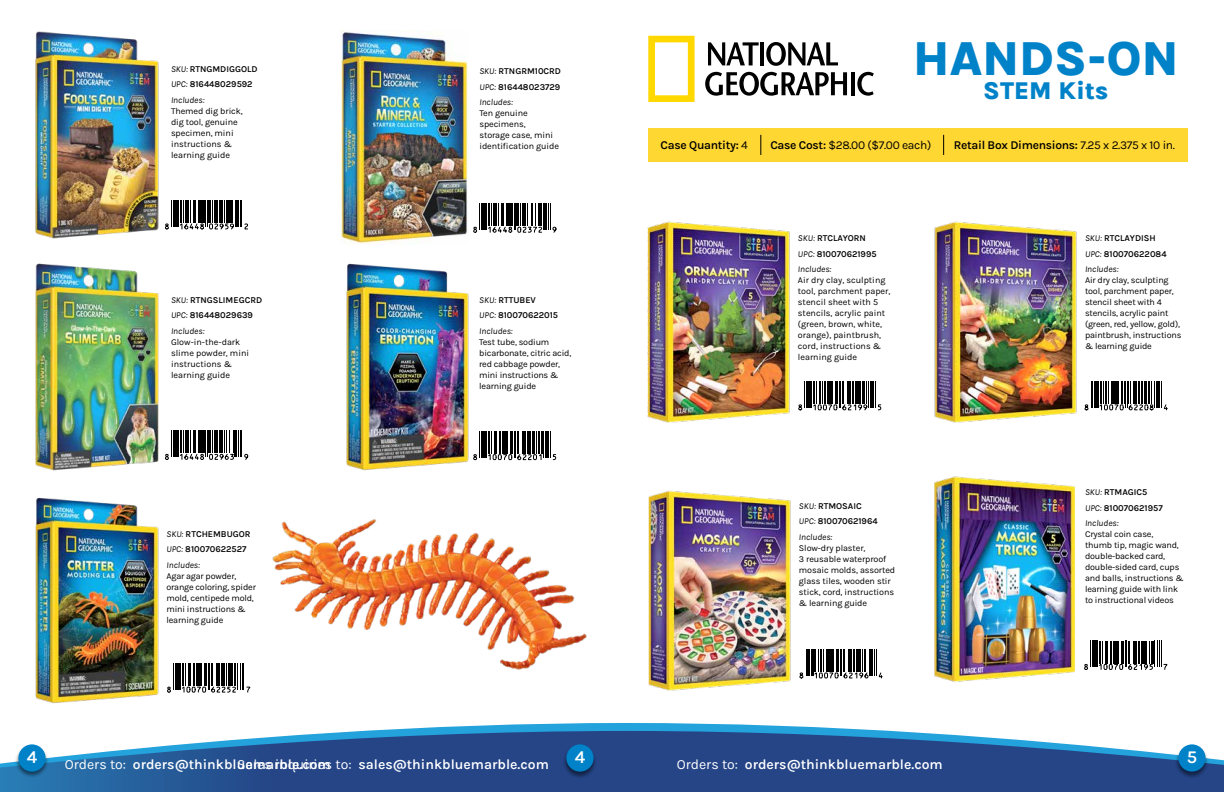
<style>
.page{position:relative;width:1224px;height:792px;background:#fff}
.page>*{position:absolute;margin:0;border:0;box-sizing:border-box;transform-origin:0 0}
.t1{font:800 48.9px "Karla";color:#0082c9}
.t2{font:800 24.9px "Karla";color:#0082c9}
.t3{font:600 18px "Karla";color:#fff}
.t4{font:600 14px "Karla";color:#fff}
.t5{font:600 12px "Karla";letter-spacing:-.025em;color:#000}
.t6{font:12px "Karla";letter-spacing:-.025em;color:#000}
.t7{font:9px/11px "Karla";letter-spacing:-.02em;color:#000}
.t8{font:600 9px/15.5px "Karla";color:#000}
.t9{font:9px/11px "Karla";color:#000}
.s1{font-weight:400;font-style:italic}
.s2{font-weight:400}
.s3{font-weight:600}
</style>
<div class="page">
<svg style="left:0;top:785px;width:1224px;height:7px;background:#254b8c"></svg>
<svg style="left:0;top:723px;width:1224px;height:62px;fill:#254587"></svg>
<div style="left:1175px;top:744px;width:34px;height:35px;background:#000;opacity:.5"></div>
<div style="left:1178px;top:744px;width:28px;height:28px;background:#0082c9;border-radius:50%"></div>
<div style="left:15px;top:744px;width:34px;height:35px;background:#000;opacity:.5"></div>
<div style="left:18px;top:744px;width:28px;height:28px;background:#0082c9;border-radius:50%"></div>
<div style="left:563px;top:744px;width:34px;height:35px;background:#000;opacity:.5"></div>
<div style="left:566px;top:744px;width:28px;height:28px;background:#0082c9;border-radius:50%"></div>
<img style="left:35px;top:31px;width:124px;height:208px">
<img style="left:340px;top:31px;width:128px;height:214px">
<img style="left:35px;top:263px;width:124px;height:208px">
<img style="left:35px;top:497px;width:123px;height:207px">
<img style="left:346px;top:263px;width:122px;height:208px">
<svg style="left:165px;top:431px;width:83px;height:29px"></svg>
<svg style="left:473px;top:204px;width:84px;height:29px"></svg>
<svg style="left:165px;top:200px;width:83px;height:30px"></svg>
<svg style="left:473px;top:431px;width:83px;height:30px"></svg>
<svg style="left:167px;top:664px;width:83px;height:29px"></svg>
<img style="left:648px;top:490px;width:143px;height:201px">
<img style="left:647px;top:221px;width:143px;height:202px">
<img style="left:934px;top:221px;width:143px;height:202px">
<div style="left:648px;top:128px;width:540px;height:34px;background:#ffd733"></div>
<svg style="left:943px;top:135px;width:1px;height:20px"></svg>
<svg style="left:760px;top:135px;width:1px;height:20px"></svg>
<svg style="left:648px;top:36px;width:47px;height:66px"></svg>
<svg style="left:708px;top:42px;width:51px;height:23px"></svg>
<hr style="left:760px;top:42px;width:4px;height:23px;background:#000">
<svg style="left:766px;top:42px;width:72px;height:24px"></svg>
<svg style="left:705px;top:72px;width:142px;height:24px"></svg>
<hr style="left:851px;top:72px;width:4px;height:23px;background:#000">
<svg style="left:857px;top:72px;width:17px;height:24px"></svg>
<svg style="left:798px;top:381px;width:84px;height:30px"></svg>
<svg style="left:1084px;top:381px;width:84px;height:30px"></svg>
<svg style="left:799px;top:649px;width:84px;height:30px"></svg>
<svg style="left:1084px;top:641px;width:84px;height:29px"></svg>
<img style="left:934px;top:476px;width:141px;height:206px">
<img style="left:272px;top:519px;width:315px;height:151px">
<p class="t8" style="left:171px;top:61px;width:88px"><span class="s1">SKU:</span> RTNGMDIGGOLD<br><span class="s1">UPC:</span> 816448029592<br><span class="s1">Includes:</span></p>
<p class="t7" style="left:171px;top:105px;width:73px">Themed dig brick, dig tool, genuine specimen, mini instructions &amp; learning guide</p>
<p class="t8" style="left:171px;top:292px;width:93px"><span class="s1">SKU:</span> RTNGSLIMEGCRD<br><span class="s1">UPC:</span> 816448029639<br><span class="s1">Includes:</span></p>
<p class="t9" style="left:171px;top:336px;width:80px">Glow-in-the-dark slime powder, mini instructions &amp; learning guide</p>
<p class="t8" style="left:479px;top:63px;width:83px;text-align:justify"><span class="s1">SKU:</span> RTNGRM10CRD <span class="s1">UPC:</span> 816448023729<br><span class="s1">Includes:</span></p>
<p class="t7" style="left:479px;top:107px;width:81px">Ten genuine specimens,<br>storage case, mini identification guide</p>
<p class="t8" style="left:479px;top:292px;width:80px"><span class="s1">SKU:</span> RTTUBEV<br><span class="s1">UPC:</span> 810070622015<br><span class="s1">Includes:</span></p>
<p class="t7" style="left:479px;top:336px;width:94px">Test tube, sodium bicarbonate, citric acid, red cabbage powder, mini instructions &amp; learning guide</p>
<p class="t8" style="left:167px;top:525px;width:86px"><span class="s1">SKU:</span> RTCHEMBUGOR<br><span class="s1">UPC:</span> 810070622527<br><span class="s1">Includes:</span></p>
<p class="t7" style="left:167px;top:570px;width:91px">Agar agar powder, orange coloring, spider mold, centipede mold, mini instructions &amp; learning guide</p>
<h3 class="t3" style="left:27px;top:745px;width:12px">4</h3>
<h3 class="t4" style="left:65px;top:755px;width:268px"><span class="s2">Orders to:</span> orders@thinkbluemarble.com</h3>
<h3 class="t4" style="left:237px;top:755px;width:313px"><span class="s2">Sales inquiries to:</span> sales@thinkbluemarble.com</h3>
<h3 class="t3" style="left:575px;top:745px;width:12px">4</h3>
<h1 class="t1" style="left:913px;top:24px;width:267px">HANDS-ON</h1>
<h2 class="t2" style="left:983px;top:74px;width:127px">STEM Kits</h2>
<h3 class="t5" style="left:661px;top:137px;width:89px">Case Quantity: <span class="s2">4</span></h3>
<h3 class="t6" style="left:770px;top:137px;width:162px"><span class="s3">Case Cost:</span> $28.00 ($7.00 each)</h3>
<h3 class="t5" style="left:954px;top:137px;width:223px">Retail Box Dimensions: <span class="s2">7.25 x 2.375 x 10 in.</span></h3>
<p class="t8" style="left:798px;top:230px;width:80px"><span class="s1">SKU:</span> RTCLAYORN<br><span class="s1">UPC:</span> 810070621995<br><span class="s1">Includes:</span></p>
<p class="t9" style="left:798px;top:274px;width:94px">Air dry clay, sculpting tool, parchment paper, stencil sheet with 5 stencils, acrylic paint (green, brown, white, orange), paintbrush, cord, instructions &amp; learning guide</p>
<p class="t8" style="left:799px;top:498px;width:80px"><span class="s1">SKU:</span> RTMOSAIC<br><span class="s1">UPC:</span> 810070621964<br><span class="s1">Includes:</span></p>
<p class="t7" style="left:799px;top:542px;width:98px">Slow-dry plaster,<br>3 reusable waterproof mosaic molds, assorted glass tiles, wooden stir stick, cord, instructions &amp; learning guide</p>
<h3 class="t4" style="left:677px;top:755px;width:268px"><span class="s2">Orders to:</span> orders@thinkbluemarble.com</h3>
<p class="t8" style="left:1085px;top:230px;width:83px"><span class="s1">SKU:</span> RTCLAYDISH<br><span class="s1">UPC:</span> 810070622084<br><span class="s1">Includes:</span></p>
<p class="t7" style="left:1085px;top:274px;width:98px">Air dry clay, sculpting tool, parchment paper, stencil sheet with 4 stencils, acrylic paint (green, red, yellow, gold), paintbrush, instructions &amp; learning guide</p>
<p class="t8" style="left:1085px;top:484px;width:79px"><span class="s1">SKU:</span> RTMAGIC5<br><span class="s1">UPC:</span> 810070621957<br><span class="s1">Includes:</span></p>
<p class="t7" style="left:1085px;top:528px;width:100px">Crystal coin case,<br>thumb tip, magic wand, double-backed card, double-sided card, cups and balls, instructions &amp; learning guide with link to instructional videos</p>
<h3 class="t3" style="left:1187px;top:745px;width:12px">5</h3>
</div>
